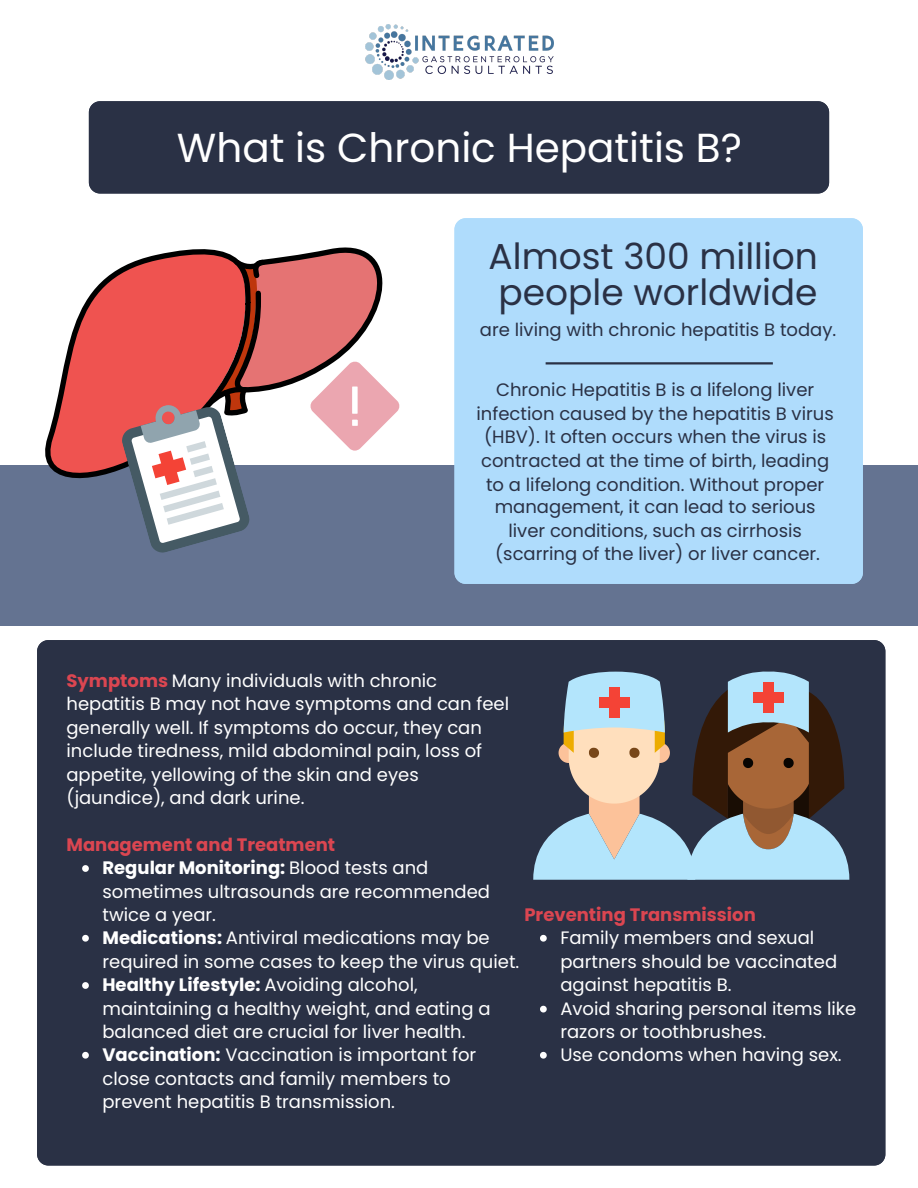
<style>
.page{position:relative;width:918px;height:1188px;background:#fff}
.page>*{position:absolute;margin:0;border:0;box-sizing:border-box;transform-origin:0 0}
.t1{font:40.5px "Poppins";color:#fff}
.t2{font:36px/36px "Poppins";color:#2a3145}
.t3{font:18px/23.7px "Poppins";color:#fff}
.t4{font:18px/23.4px "Poppins";color:#2a3145;text-align:center}
.t5{font:700 18px "Poppins";color:#db4651}
.s1{font-weight:700;color:#db4651}
.s2{font-weight:700}
</style>
<div class="page">
<div style="left:89px;top:101px;width:740px;height:93px;background:#2a3145"></div>
<div style="left:0;top:465px;width:918px;height:161px;background:#647391"></div>
<svg style="left:45px;top:269px;width:74px;height:209px"></svg>
<div style="left:454px;top:218px;width:409px;height:366px;background:#afdcfc"></div>
<hr style="left:546px;top:362px;width:227px;height:2px;background:#2a3145">
<div style="left:37px;top:640px;width:848px;height:526px;background:#2a3145"></div>
<svg style="left:119px;top:248px;width:280px;height:305px"></svg>
<svg style="left:533px;top:672px;width:316px;height:208px;background:#858889"></svg>
<div style="left:763px;top:682px;width:10px;height:30px;background:#f44336"></div>
<div style="left:753px;top:692px;width:31px;height:10px;background:#f44336"></div>
<svg style="left:82px;top:865px;width:7px;height:7px"></svg>
<svg style="left:82px;top:935px;width:7px;height:7px"></svg>
<svg style="left:82px;top:982px;width:7px;height:7px"></svg>
<svg style="left:82px;top:1052px;width:7px;height:7px"></svg>
<img style="left:366px;top:25px;width:188px;height:55px">
<svg style="left:540px;top:935px;width:7px;height:7px"></svg>
<svg style="left:540px;top:1006px;width:7px;height:6px"></svg>
<svg style="left:540px;top:1052px;width:7px;height:7px"></svg>
<p class="t1" style="left:177px;top:119px;width:567px">What is Chronic Hepatitis B?</p>
<p class="t2" style="left:489px;top:238px;width:331px">Almost 300 million people worldwide</p>
<p class="t4" style="left:480px;top:318px;width:358px">are living with chronic hepatitis B today.</p>
<p class="t4" style="left:477px;top:378px;width:359px">Chronic Hepatitis B is a lifelong liver infection caused by the hepatitis B virus (HBV). It often occurs when the virus is contracted at the time of birth, leading to a lifelong condition. Without proper management, it can lead to serious liver conditions, such as cirrhosis (scarring of the liver) or liver cancer.</p>
<p class="t3" style="left:66px;top:669px;width:444px"><span class="s1">Symptoms</span> Many individuals with chronic hepatitis B may not have symptoms and can feel generally well. If symptoms do occur, they can include tiredness, mild abdominal pain, loss of appetite, yellowing of the skin and eyes (jaundice), and dark urine.</p>
<p class="t5" style="left:66px;top:832px;width:270px">Management and Treatment</p>
<p class="t3" style="left:102px;top:856px;width:389px"><span class="s2">Regular Monitoring:</span> Blood tests and sometimes ultrasounds are recommended twice a year.</p>
<p class="t3" style="left:102px;top:926px;width:418px"><span class="s2">Medications:</span> Antiviral medications may be required in some cases to keep the virus quiet.</p>
<p class="t3" style="left:102px;top:973px;width:390px"><span class="s2">Healthy Lifestyle:</span> Avoiding alcohol, maintaining a healthy weight, and eating a balanced diet are crucial for liver health.</p>
<p class="t3" style="left:102px;top:1043px;width:375px"><span class="s2">Vaccination:</span> Vaccination is important for close contacts and family members to prevent hepatitis B transmission.</p>
<p class="t5" style="left:524px;top:902px;width:233px">Preventing Transmission</p>
<p class="t3" style="left:560px;top:926px;width:278px">Family members and sexual partners should be vaccinated against hepatitis B.</p>
<p class="t3" style="left:560px;top:997px;width:297px">Avoid sharing personal items like razors or toothbrushes.</p>
<p class="t3" style="left:560px;top:1043px;width:283px">Use condoms when having sex.</p>
</div>
